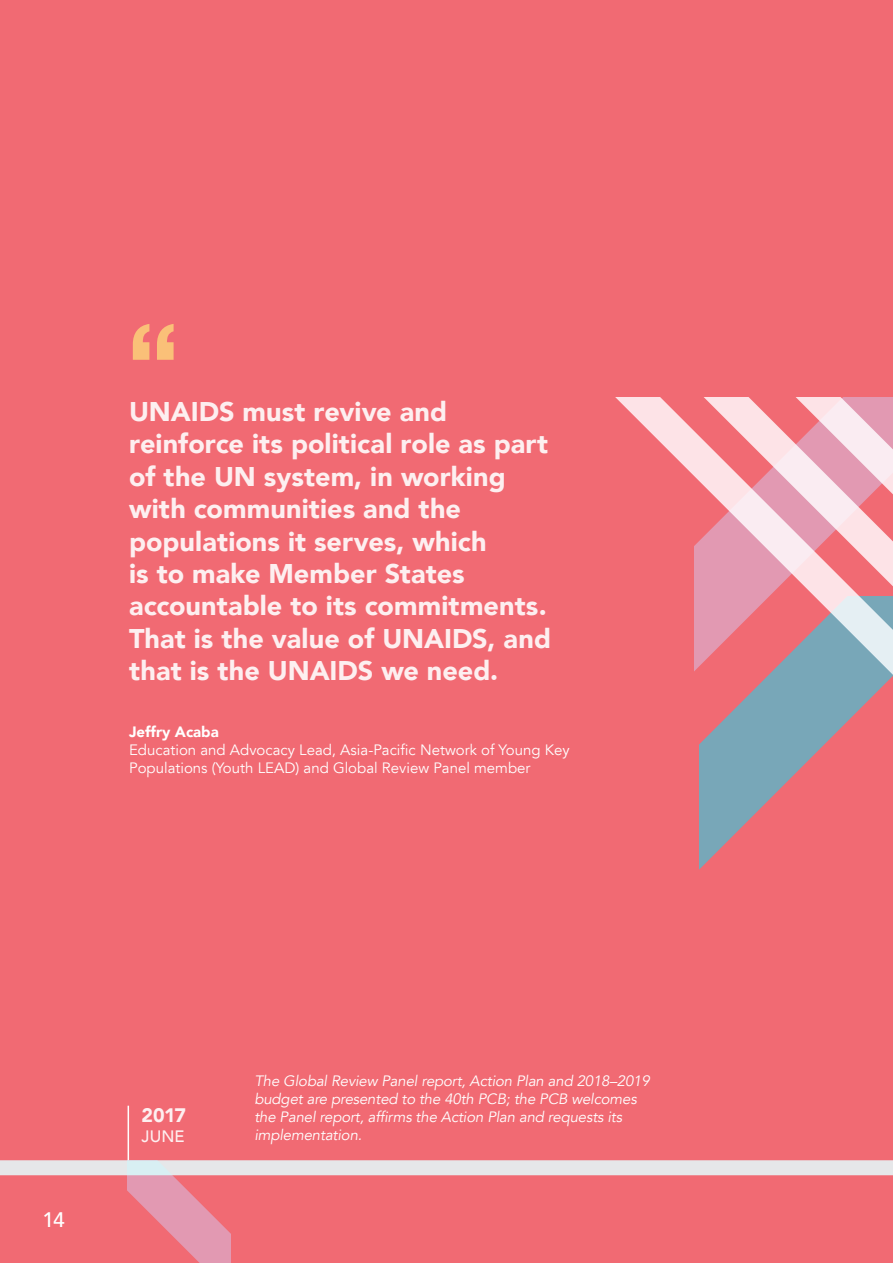
<style>
.page{position:relative;width:893px;height:1263px;background:#f16a73}
.page>*{position:absolute;margin:0;border:0;box-sizing:border-box;transform-origin:0 0}
.t1{font:700 105px "Akzidenz Grotesk BQ";color:#cec984}
.t2{font:900 27px/32.4px "Avenir LT";letter-spacing:.005em;color:#fff}
.t3{font:500 21px "Avenir LT";color:#fff}
.t4{font:900 19.5px "Avenir LT";color:#fff}
.t5{font:500 16.5px "Avenir LT";color:#fff}
.t6{font:italic 15px/18px "Avenir LT";letter-spacing:-.01em;color:#fff}
.t7{font:15px/18px "Avenir LT";color:#fff}
.t8{font:900 15px "Avenir LT";color:#fff}
</style>
<div class="page">
<div style="left:0;top:1160px;width:893px;height:15px;background:#e6e7e9"></div>
<hr style="left:128px;top:1106px;width:1px;height:54px;background:#fff">
<svg style="left:128px;top:1160px;width:102px;height:103px"></svg>
<svg style="left:699px;top:729px;width:141px;height:141px"></svg>
<svg style="left:714px;top:691px;width:164px;height:38px"></svg>
<svg style="left:615px;top:397px;width:278px;height:294px"></svg>
<svg style="left:646px;top:397px;width:247px;height:248px"></svg>
<h1 class="t1" style="left:128px;top:301px;width:52px">“</h1>
<p class="t2" style="left:129px;top:395px;width:423px">UNAIDS must revive and reinforce its political role as part of the UN system, in working with communities and the populations it serves, which<br>is to make Member States accountable to its commitments.<br>That is the value of UNAIDS, and that is the UNAIDS we need.</p>
<p class="t8" style="left:129px;top:723px;width:91px">Jeffry Acaba</p>
<p class="t7" style="left:129px;top:741px;width:442px">Education and Advocacy Lead, Asia-Pacific Network of Young Key<br>Populations (Youth LEAD) and Global Review Panel member</p>
<p class="t3" style="left:43px;top:1208px;width:24px">14</p>
<p class="t4" style="left:142px;top:1104px;width:46px">2017</p>
<p class="t5" style="left:142px;top:1127px;width:45px">JUNE</p>
<p class="t6" style="left:254px;top:1072px;width:397px">The Global Review Panel report, Action Plan and 2018–2019 budget are presented to the 40th PCB; the PCB welcomes the Panel report, affirms the Action Plan and requests its implementation.</p>
</div>
